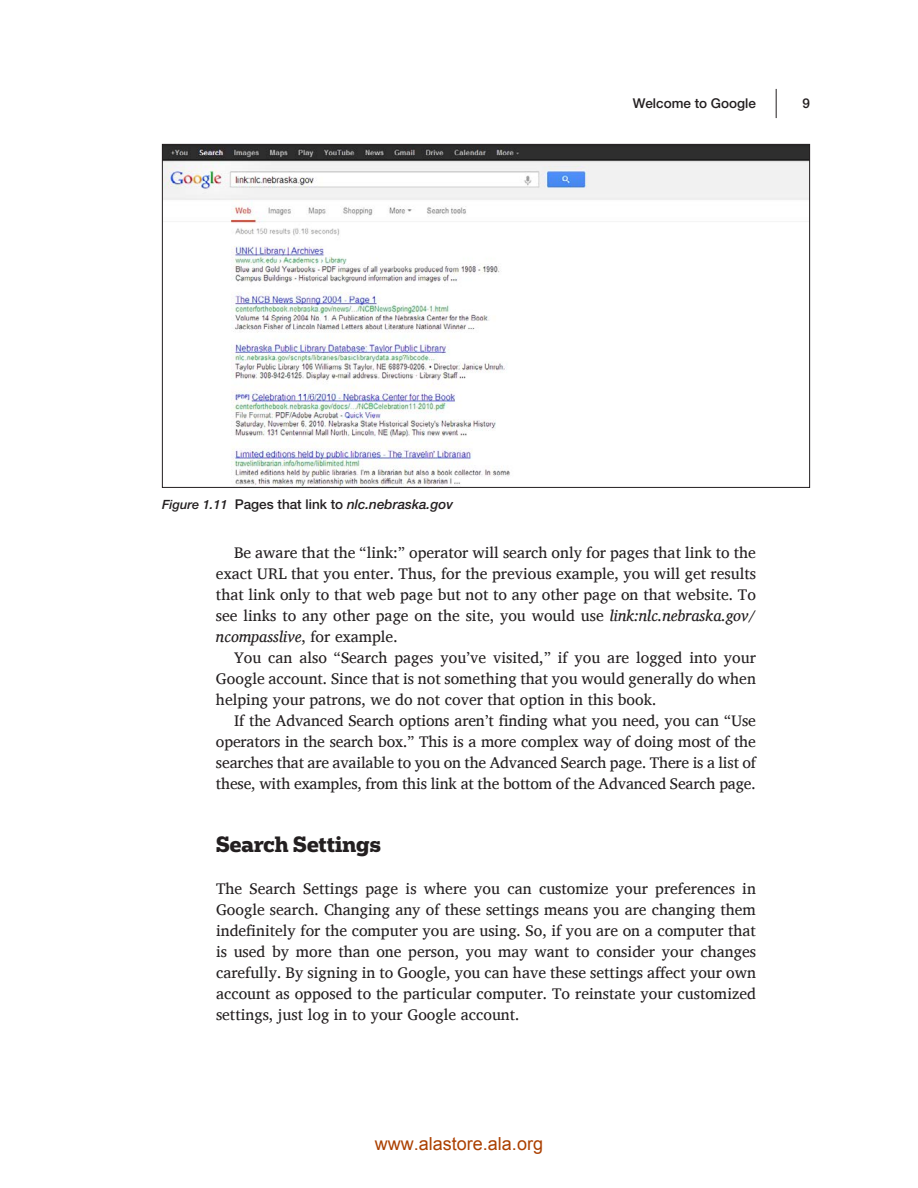
<style>
.page{position:relative;width:918px;height:1188px;background:#fff}
.page>*{position:absolute;margin:0;border:0;box-sizing:border-box;transform-origin:0 0}
.t1{font:700 21px "Popular";color:#231f20}
.t2{font:18px "Arial";color:#ab4000}
.t3{font:15.75px/21px "Charis SIL";color:#231f20;text-align:justify}
.t4{font:italic 500 13.5px "Helvetica Neue";color:#231f20}
.t5{font:500 13.5px "Helvetica Neue";color:#231f20}
.s1{font-size:12.75px}
.s2{font-style:normal}
.s3{font-style:italic}
</style>
<div class="page">
<svg style="left:776px;top:89px;width:1px;height:29px"></svg>
<img style="left:164px;top:146px;width:644px;height:340px">
<p class="t4" style="left:162px;top:496px;width:293px"><span class="s1">Figure 1.11</span> <span class="s2">Pages that link to</span> nlc.nebraska.gov</p>
<p class="t5" style="left:633px;top:95px;width:125px">Welcome to Google</p>
<p class="t5" style="left:802px;top:95px;width:9px">9</p>
<p class="t3" style="left:216px;top:542px;width:542px;text-indent:18px">Be aware that the “link:” operator will search only for pages that link to the exact URL that you enter. Thus, for the previous example, you will get results that link only to that web page but not to any other page on that website. To see links to any other page on the site, you would use <span class="s3">link:nlc.nebraska.gov/ ncompasslive</span>, for example.</p>
<p class="t3" style="left:216px;top:647px;width:542px;text-indent:18px">You can also “Search pages you’ve visited,” if you are logged into your Google account. Since that is not something that you would generally do when helping your patrons, we do not cover that option in this book.</p>
<p class="t3" style="left:216px;top:710px;width:541px;text-indent:18px">If the Advanced Search options aren’t finding what you need, you can “Use operators in the search box.” This is a more complex way of doing most of the searches that are available to you on the Advanced Search page. There is a list of these, with examples, from this link at the bottom of the Advanced Search page.</p>
<h1 class="t1" style="left:216px;top:830px;width:166px">Search Settings</h1>
<p class="t3" style="left:216px;top:878px;width:542px">The Search Settings page is where you can customize your preferences in Google search. Changing any of these settings means you are changing them indefinitely for the computer you are using. So, if you are on a computer that is used by more than one person, you may want to consider your changes carefully. By signing in to Google, you can have these settings affect your own account as opposed to the particular computer. To reinstate your customized settings, just log in to your Google account.</p>
<p class="t2" style="left:375px;top:1132px;width:170px">www.alastore.ala.org</p>
</div>
